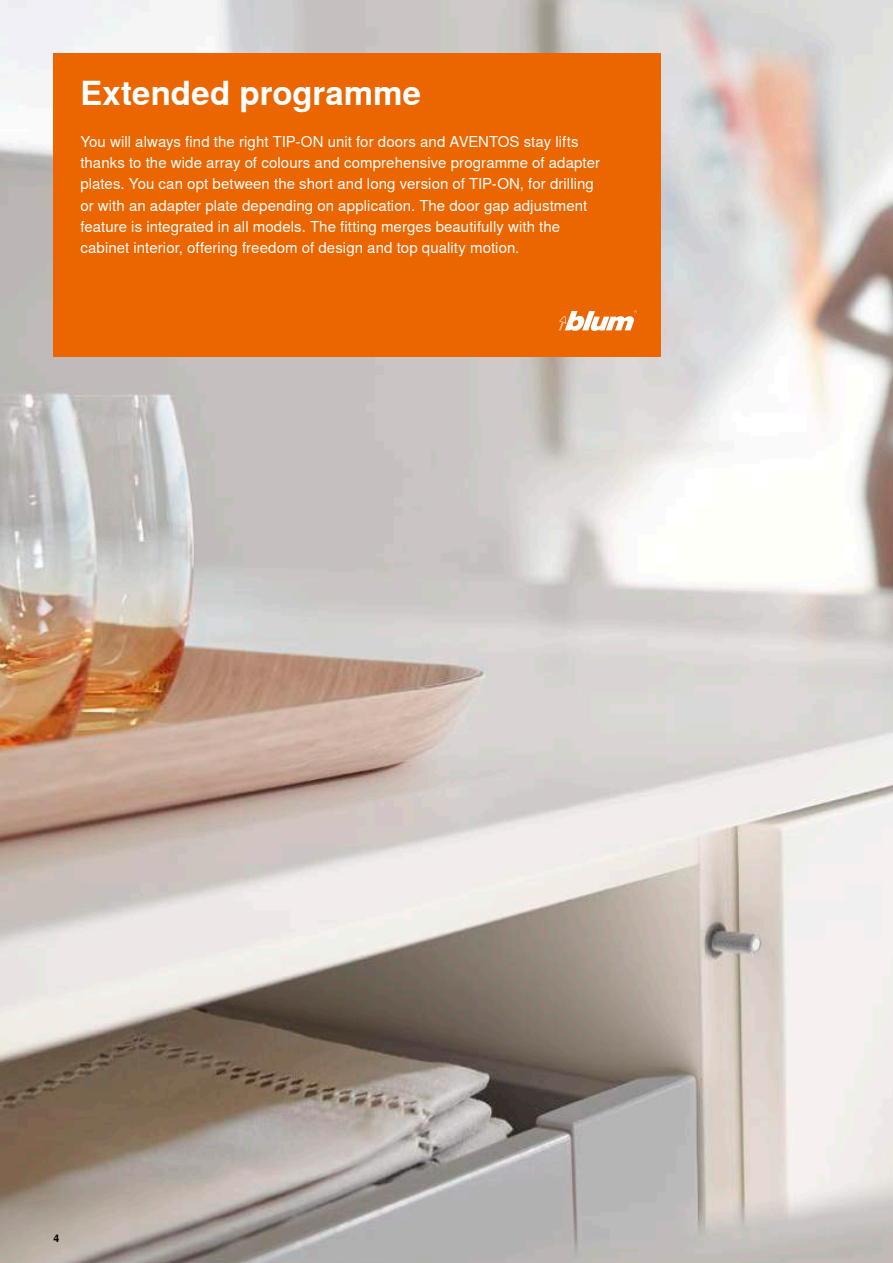
<style>
.page{position:relative;width:893px;height:1263px;background:#fff}
.page>*{position:absolute;margin:0;border:0;box-sizing:border-box;transform-origin:0 0}
.t1{font:700 33px "Nimbus Sans Global";color:#fff}
.t2{font:15px/21px "Nimbus Sans Global";letter-spacing:.005em;color:#fff}
.t3{font:700 10.5px "Nimbus Sans Global";color:#000}
</style>
<div class="page">
<img style="left:0;top:0;width:893px;height:1263px">
<div style="left:54px;top:54px;width:607px;height:303px;background:#eb6501"></div>
<svg style="left:559px;top:310px;width:78px;height:21px"></svg>
<h1 class="t1" style="left:80px;top:75px;width:342px">Extended programme</h1>
<p class="t2" style="left:80px;top:132px;width:521px">You will always find the right TIP-ON unit for doors and AVENTOS stay lifts thanks to the wide array of colours and comprehensive programme of adapter plates. You can opt between the short and long version of TIP-ON, for drilling or with an adapter plate depending on application. The door gap adjustment feature is integrated in all models. The fitting merges beautifully with the cabinet interior, offering freedom of design and top quality motion.</p>
<p class="t3" style="left:54px;top:1232px;width:7px">4</p>
</div>
